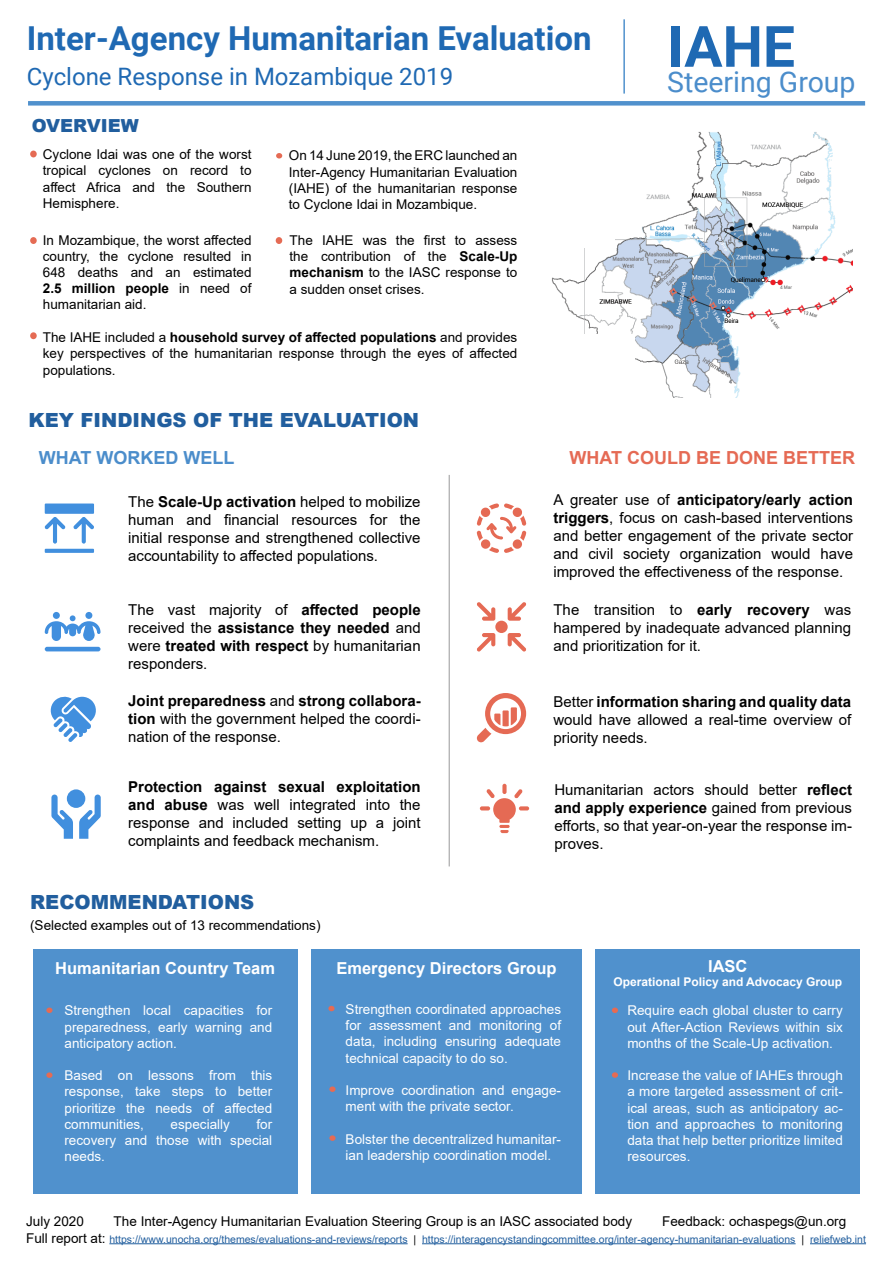
<style>
.page{position:relative;width:893px;height:1263px;background:#fff}
.page>*{position:absolute;margin:0;border:0;box-sizing:border-box;transform-origin:0 0}
.t1{font:700 57px "Roboto";color:#1f69b3}
.t2{font:700 33px "Roboto";color:#1f69b3}
.t3{font:28.5px "Roboto";color:#4b8dcb}
.t4{font:24px "Roboto";color:#1f69b3}
.t5{font:900 19.5px "Arial";color:#215e9e}
.t6{font:700 18px "Arial";color:#e56a54}
.t7{font:700 18px "Arial";color:#4b8dcb}
.t8{font:900 18px "Arial";color:#215e9e}
.t9{font:700 16.5px "Arial";color:#fff}
.t10{font:15px/18px "Arial";color:#000;text-align:justify}
.t11{font:13.5px/16.2px "Arial";color:#000;text-align:justify}
.t12{font:13.5px/16.2px "Arial";color:#fff;text-align:justify}
.t13{font:700 12px "Arial";color:#fff}
.t14{font:10.5px "Arial";color:#215e9e}
.s1{font-weight:700}
.s2{font-size:13.5px;color:#000}
.s3{color:#000}
</style>
<div class="page">
<hr style="left:449px;top:475px;width:1px;height:391px;background:#989899">
<img style="left:552px;top:131px;width:300px;height:267px">
<div style="left:28px;top:101px;width:837px;height:5px;background:#5091cd"></div>
<hr style="left:623px;top:19px;width:2px;height:75px;background:#5091cd">
<hr style="left:109px;top:1243px;width:299px;height:1px;background:#215e9e">
<hr style="left:422px;top:1243px;width:374px;height:1px;background:#215e9e">
<hr style="left:810px;top:1243px;width:56px;height:1px;background:#215e9e">
<svg style="left:276px;top:153px;width:6px;height:6px"></svg>
<div style="left:30px;top:237px;width:7px;height:7px;background:#e56b54;border-radius:50%"></div>
<div style="left:276px;top:237px;width:6px;height:7px;background:#e56b54;border-radius:50%"></div>
<div style="left:30px;top:151px;width:7px;height:6px;background:#e56b54;border-radius:50%"></div>
<div style="left:30px;top:332px;width:7px;height:7px;background:#e56b54;border-radius:50%"></div>
<div style="left:33px;top:949px;width:265px;height:244px;background:#5091cd"></div>
<div style="left:311px;top:949px;width:271px;height:244px;background:#5091cd"></div>
<div style="left:595px;top:949px;width:265px;height:244px;background:#5091cd"></div>
<svg style="left:612px;top:1007px;width:6px;height:6px"></svg>
<svg style="left:328px;top:1006px;width:7px;height:5px"></svg>
<svg style="left:46px;top:1007px;width:6px;height:6px"></svg>
<svg style="left:612px;top:1072px;width:6px;height:6px"></svg>
<div style="left:329px;top:1086px;width:7px;height:6px;background:#e56b54;border-radius:50%"></div>
<div style="left:329px;top:1135px;width:7px;height:6px;background:#e56b54;border-radius:50%"></div>
<svg style="left:46px;top:1072px;width:6px;height:6px"></svg>
<svg style="left:79px;top:794px;width:22px;height:45px"></svg>
<svg style="left:51px;top:794px;width:22px;height:45px"></svg>
<div style="left:67px;top:789px;width:18px;height:19px;background:#418fde;border-radius:50%"></div>
<div style="left:85px;top:612px;width:7px;height:7px;background:#418fde;border-radius:50%"></div>
<div style="left:53px;top:612px;width:7px;height:7px;background:#418fde;border-radius:50%"></div>
<svg style="left:45px;top:615px;width:55px;height:26px"></svg>
<hr style="left:45px;top:647px;width:55px;height:4px;background:#418fde;border-radius:2px">
<svg style="left:477px;top:503px;width:49px;height:50px"></svg>
<svg style="left:51px;top:697px;width:45px;height:45px"></svg>
<svg style="left:45px;top:517px;width:20px;height:27px"></svg>
<svg style="left:73px;top:517px;width:21px;height:27px"></svg>
<svg style="left:45px;top:549px;width:49px;height:4px"></svg>
<div style="left:45px;top:503px;width:49px;height:11px;background:#418fde"></div>
<svg style="left:477px;top:693px;width:49px;height:49px"></svg>
<div style="left:502px;top:784px;width:5px;height:10px;background:#e56a54;border-radius:2px"></div>
<svg style="left:480px;top:806px;width:10px;height:4px"></svg>
<svg style="left:519px;top:806px;width:10px;height:4px"></svg>
<svg style="left:486px;top:789px;width:37px;height:44px"></svg>
<div style="left:495px;top:621px;width:13px;height:12px;background:#e56a54;border-radius:50%"></div>
<svg style="left:508px;top:602px;width:18px;height:19px"></svg>
<svg style="left:477px;top:602px;width:18px;height:19px"></svg>
<svg style="left:508px;top:633px;width:18px;height:18px"></svg>
<svg style="left:477px;top:633px;width:18px;height:18px"></svg>
<div style="left:549px;top:334px;width:85px;height:77px;background:#fff"></div>
<div style="left:549px;top:233px;width:66px;height:15px;background:#fff"></div>
<h2 class="t2" style="left:27px;top:15px;width:566px">Inter-Agency Humanitarian Evaluation</h2>
<h3 class="t4" style="left:27px;top:60px;width:428px">Cyclone Response in Mozambique 2019</h3>
<p class="t8" style="left:32px;top:113px;width:108px">OVERVIEW</p>
<p class="t11" style="left:43px;top:146px;width:210px">Cyclone Idai was one of the worst tropical cyclones on record to affect Africa and the Southern Hemisphere.</p>
<p class="t11" style="left:43px;top:232px;width:210px">In Mozambique, the worst affected country, the cyclone resulted in 648 deaths and an estimated <span class="s1">2.5 million people</span> in need of humanitarian aid.</p>
<p class="t11" style="left:289px;top:147px;width:230px">On 14 June 2019, the ERC launched an Inter-Agency Humanitarian Evaluation (IAHE) of the humanitarian response to Cyclone Idai in Mozambique.</p>
<p class="t11" style="left:290px;top:232px;width:229px">The IAHE was the first to assess the contribution of the <span class="s1">Scale-Up mechanism</span> to the IASC response to a sudden onset crises.</p>
<p class="t11" style="left:43px;top:329px;width:476px">The IAHE included a <span class="s1">household survey of affected populations</span> and provides key perspectives of the humanitarian response through the eyes of affected populations.</p>
<h3 class="t5" style="left:28px;top:406px;width:392px">KEY FINDINGS OF THE EVALUATION</h3>
<h1 class="t1" style="left:667px;top:7px;width:129px">IAHE</h1>
<h3 class="t3" style="left:667px;top:62px;width:190px">Steering Group</h3>
<p class="t7" style="left:39px;top:445px;width:197px">WHAT WORKED WELL</p>
<p class="t6" style="left:569px;top:445px;width:287px">WHAT COULD BE DONE BETTER</p>
<p class="t10" style="left:128px;top:493px;width:294px">The <span class="s1">Scale-Up activation</span> helped to mobilize human and financial resources for the initial response and strengthened collective accountability to affected populations.</p>
<p class="t10" style="left:553px;top:491px;width:301px">A greater use of <span class="s1">anticipatory/early action triggers</span>, focus on cash-based interventions and better engagement of the private sector and civil society organization would have improved the effectiveness of the response.</p>
<p class="t10" style="left:128px;top:600px;width:294px">The vast majority of <span class="s1">affected people </span>received the <span class="s1">assistance they needed</span> and were <span class="s1">treated with respect</span> by humanitarian responders.</p>
<p class="t10" style="left:553px;top:600px;width:299px">The transition to <span class="s1">early recovery</span> was hampered by inadequate advanced planning and prioritization for it.</p>
<p class="t10" style="left:553px;top:692px;width:299px">Better <span class="s1">information sharing and quality data </span>would have allowed a real-time overview of priority needs.</p>
<p class="t10" style="left:128px;top:692px;width:294px"><span class="s1">Joint preparedness</span> and <span class="s1">strong collabora&shy;tion</span> with the government helped the coordi&shy;nation of the response.</p>
<p class="t10" style="left:128px;top:778px;width:294px"><span class="s1">Protection against sexual exploitation and abuse</span> was well integrated into the response and included setting up a joint complaints and feedback mechanism.</p>
<p class="t10" style="left:554px;top:780px;width:299px">Humanitarian actors should better <span class="s1">reflect and apply experience</span> gained from previous efforts, so that year-on-year the response im&shy;proves.</p>
<h3 class="t5" style="left:30px;top:888px;width:226px">RECOMMENDATIONS</h3>
<p class="t11" style="left:30px;top:917px;width:292px">(Selected examples out of 13 recommendations)</p>
<p class="t9" style="left:55px;top:956px;width:221px">Humanitarian Country Team</p>
<p class="t9" style="left:336px;top:956px;width:222px">Emergency Directors Group</p>
<p class="t9" style="left:708px;top:954px;width:41px">IASC</p>
<p class="t13" style="left:613px;top:974px;width:230px">Operational Policy and Advocacy Group</p>
<p class="t12" style="left:64px;top:1002px;width:209px">Strengthen local capacities for preparedness, early warning and anticipatory action.</p>
<p class="t12" style="left:64px;top:1067px;width:209px">Based on lessons from this response, take steps to better prioritize the needs of affected communities,</p>
<p class="t12" style="left:64px;top:1116px;width:209px;text-indent:192px">for recovery and those with special needs.</p>
<p class="t12" style="left:171px;top:1116px;width:61px">especially</p>
<p class="t12" style="left:346px;top:1001px;width:217px">Strengthen coordinated approaches for assessment and monitoring of data, including ensuring adequate technical capacity to do so.</p>
<p class="t12" style="left:346px;top:1082px;width:217px">Improve coordination and engage&shy;ment with the private sector.</p>
<p class="t12" style="left:346px;top:1130px;width:217px">Bolster the decentralized humanitar&shy;ian leadership coordination model.</p>
<p class="t12" style="left:627px;top:1002px;width:217px">Require each global cluster to carry out After-Action Reviews within six months of the Scale-Up activation.</p>
<p class="t12" style="left:627px;top:1067px;width:217px">Increase the value of IAHEs through a more targeted assessment of crit&shy;ical areas, such as anticipatory ac&shy;tion and approaches to monitoring data that help better prioritize limited resources.</p>
<p class="t11" style="left:26px;top:1213px;width:59px">July 2020</p>
<p class="t11" style="left:114px;top:1213px;width:520px">The Inter-Agency Humanitarian Evaluation Steering Group is an IASC associated body</p>
<p class="t11" style="left:662px;top:1213px;width:186px">Feedback: ochaspegs@un.org</p>
<p class="t14" style="left:26px;top:1232px;width:841px"><span class="s2">Full report at:</span> https://www.unocha.org/themes/evaluations-and-reviews/reports <span class="s3">|</span> https://interagencystandingcommittee.org/inter-agency-humanitarian-evaluations <span class="s3">|</span> reliefweb.int</p>
</div>
